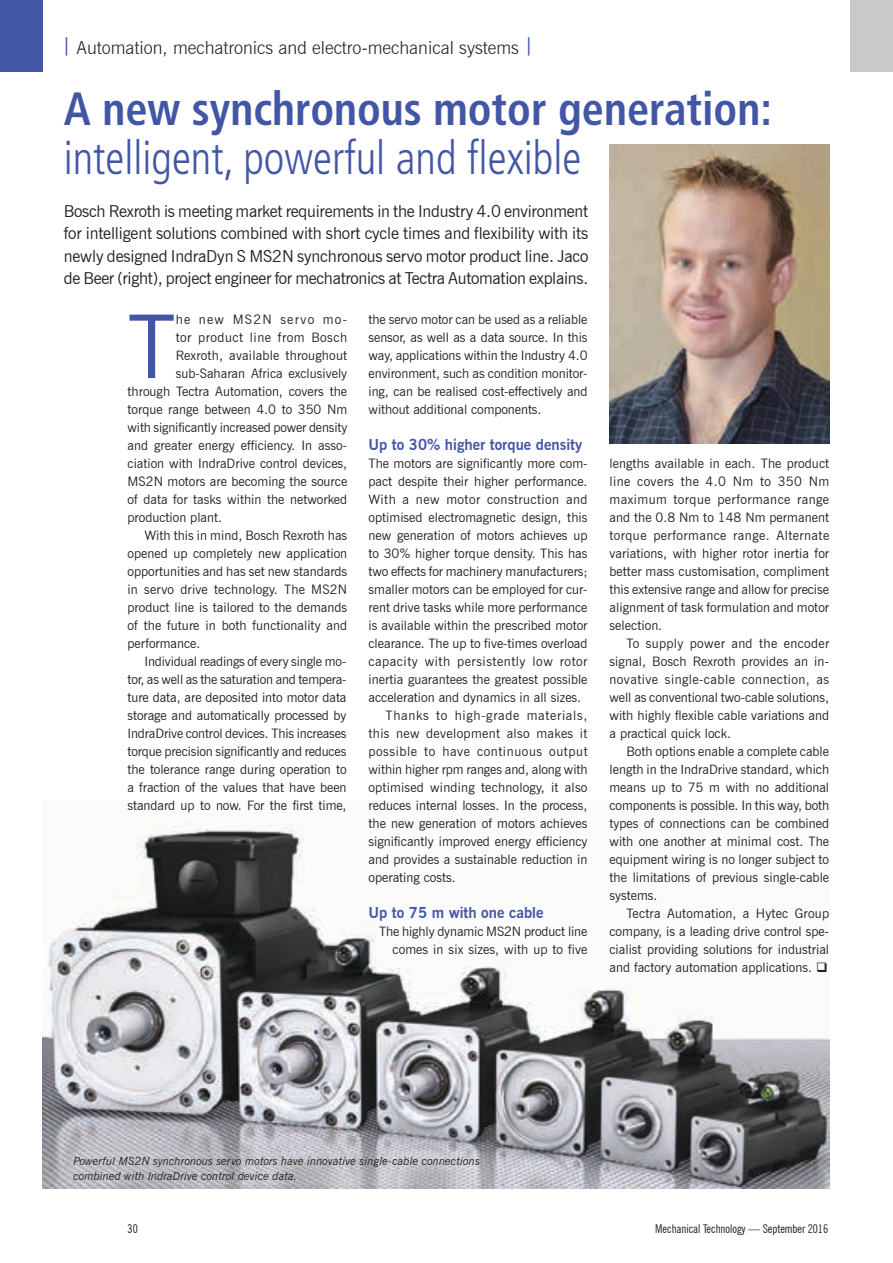
<style>
.page{position:relative;width:893px;height:1263px;background:#fff}
.page>*{position:absolute;margin:0;border:0;box-sizing:border-box;transform-origin:0 0}
.t1{font:87.75px "News Gothic BT";color:#4256a6}
.t2{font:700 condensed 46.65px "Frutiger LT Std";color:#4256a6;scale:.95 1}
.t3{font:300 condensed 46.65px "Frutiger LT Std";color:#4256a6;scale:.95 1}
.t4{font:300 18px "News Gothic BT";color:#231f20}
.t5{font:16.5px/22.5px "News Gothic BT";letter-spacing:-.02em;color:#231f20;text-align:justify}
.t6{font:700 15px "News Gothic BT";color:#4256a6}
.t7{font:13.05px/18px "News Gothic BT";color:#231f20;text-align:justify}
.t8{font:13.05px "News Gothic BT";letter-spacing:.035em;color:#231f20}
.t9{font:13.05px "News Gothic BT";letter-spacing:.04em;color:#231f20}
.t10{font:13.05px "News Gothic BT";letter-spacing:.045em;color:#231f20}
.t11{font:13.05px "News Gothic BT";letter-spacing:.025em;color:#231f20}
.t12{font:13.05px "News Gothic BT";letter-spacing:.05em;color:#231f20}
.t13{font:13.05px "News Gothic BT";letter-spacing:.09em;color:#231f20}
.t14{font:condensed 12px "News Gothic BT";color:#231f20}
.t15{font:italic 11.25px/15px "News Gothic BT";color:#231f20}
.s1{color:#4256a6}
</style>
<div class="page">
<div style="left:850px;top:0;width:43px;height:72px;background:#c7c9cb"></div>
<div style="left:0;top:0;width:43px;height:72px;background:#4256a6"></div>
<img style="left:43px;top:823px;width:786px;height:365px">
<img style="left:609px;top:144px;width:220px;height:300px">
<svg style="left:69px;top:1152px;width:419px;height:32px"></svg>
<h3 class="t4" style="left:62px;top:37px;width:473px"><span class="s1">⎪</span> Automation, mechatronics and electro-mechanical systems <span class="s1">⎪</span></h3>
<h2 class="t2" style="left:64px;top:81px;width:747px">A new synchronous motor generation:</h2>
<h2 class="t3" style="left:64px;top:132px;width:546px">intelligent, powerful and flexible</h2>
<p class="t5" style="left:64px;top:199px;width:526px">Bosch Rexroth is meeting market requirements in the Industry 4.0 environment for intelligent solutions combined with short cycle times and flexibility with its newly designed IndraDyn S MS2N synchronous servo motor product line. Jaco de Beer (right), project engineer for mechatronics at Tectra Automation explains.</p>
<h1 class="t1" style="left:128px;top:294px;width:50px">T</h1>
<p class="t13" style="left:176px;top:311px;width:173px">he new MS2N servo mo-</p>
<p class="t8" style="left:176px;top:329px;width:173px">tor product line from Bosch</p>
<p class="t7" style="left:176px;top:346px;width:173px">Rexroth, available throughout</p>
<p class="t7" style="left:176px;top:364px;width:173px">sub-Saharan Africa exclusively</p>
<p class="t7" style="left:128px;top:382px;width:221px">through Tectra Automation, covers the</p>
<p class="t7" style="left:128px;top:400px;width:221px">torque range between 4.0 to 350 Nm</p>
<p class="t7" style="left:128px;top:418px;width:221px">with significantly increased power density</p>
<p class="t7" style="left:128px;top:436px;width:221px">and greater energy efficiency. In asso-</p>
<p class="t7" style="left:128px;top:454px;width:221px">ciation with IndraDrive control devices,</p>
<p class="t7" style="left:128px;top:472px;width:221px">MS2N motors are becoming the source</p>
<p class="t7" style="left:128px;top:490px;width:221px">of data for tasks within the networked</p>
<p class="t7" style="left:128px;top:508px;width:96px">production plant.</p>
<p class="t7" style="left:145px;top:526px;width:204px">With this in mind, Bosch Rexroth has</p>
<p class="t7" style="left:128px;top:544px;width:221px">opened up completely new application</p>
<p class="t7" style="left:128px;top:562px;width:221px">opportunities and has set new standards</p>
<p class="t7" style="left:128px;top:580px;width:221px">in servo drive technology. The MS2N</p>
<p class="t7" style="left:128px;top:598px;width:221px">product line is tailored to the demands</p>
<p class="t7" style="left:128px;top:616px;width:221px">of the future in both functionality and</p>
<p class="t7" style="left:128px;top:634px;width:74px">performance.</p>
<p class="t7" style="left:145px;top:652px;width:203px">Individual readings of every single mo-</p>
<p class="t7" style="left:128px;top:670px;width:220px">tor, as well as the saturation and tempera-</p>
<p class="t7" style="left:128px;top:688px;width:220px">ture data, are deposited into motor data</p>
<p class="t7" style="left:128px;top:706px;width:220px">storage and automatically processed by</p>
<p class="t7" style="left:128px;top:724px;width:221px">IndraDrive control devices. This increases</p>
<p class="t7" style="left:128px;top:742px;width:220px">torque precision significantly and reduces</p>
<p class="t7" style="left:128px;top:760px;width:220px">the tolerance range during operation to</p>
<p class="t7" style="left:128px;top:778px;width:221px">a fraction of the values that have been</p>
<p class="t7" style="left:128px;top:796px;width:221px">standard up to now. For the first time,</p>
<p class="t7" style="left:369px;top:310px;width:221px">the servo motor can be used as a reliable sensor, as well as a data source. In this way, applications within the Industry 4.0 environment, such as condition monitor&shy;ing, can be realised cost-effectively and without additional components.</p>
<p class="t6" style="left:369px;top:436px;width:215px">Up to 30% higher torque density</p>
<p class="t7" style="left:369px;top:454px;width:220px">The motors are significantly more com-</p>
<p class="t7" style="left:369px;top:472px;width:221px">pact despite their higher performance.</p>
<p class="t8" style="left:369px;top:491px;width:220px">With a new motor construction and</p>
<p class="t7" style="left:369px;top:508px;width:220px">optimised electromagnetic design, this</p>
<p class="t7" style="left:369px;top:526px;width:221px">new generation of motors achieves up</p>
<p class="t7" style="left:369px;top:544px;width:221px">to 30% higher torque density. This has</p>
<p class="t7" style="left:369px;top:562px;width:220px">two effects for machinery manufacturers;</p>
<p class="t7" style="left:369px;top:580px;width:220px">smaller motors can be employed for cur-</p>
<p class="t7" style="left:369px;top:598px;width:221px">rent drive tasks while more performance</p>
<p class="t7" style="left:369px;top:616px;width:220px">is available within the prescribed motor</p>
<p class="t7" style="left:369px;top:634px;width:220px">clearance. The up to five-times overload</p>
<p class="t9" style="left:369px;top:653px;width:220px">capacity with persistently low rotor</p>
<p class="t7" style="left:369px;top:670px;width:220px">inertia guarantees the greatest possible</p>
<p class="t7" style="left:369px;top:688px;width:214px">acceleration and dynamics in all sizes.</p>
<p class="t12" style="left:386px;top:707px;width:203px">Thanks to high-grade materials,</p>
<p class="t11" style="left:369px;top:725px;width:220px">this new development also makes it</p>
<p class="t10" style="left:369px;top:743px;width:221px">possible to have continuous output</p>
<p class="t7" style="left:369px;top:760px;width:221px">within higher rpm ranges and, along with</p>
<p class="t7" style="left:369px;top:778px;width:220px">optimised winding technology, it also</p>
<p class="t7" style="left:369px;top:796px;width:220px">reduces internal losses. In the process,</p>
<p class="t7" style="left:369px;top:814px;width:221px">the new generation of motors achieves</p>
<p class="t7" style="left:369px;top:832px;width:220px">significantly improved energy efficiency</p>
<p class="t7" style="left:369px;top:850px;width:220px">and provides a sustainable reduction in</p>
<p class="t7" style="left:369px;top:868px;width:89px">operating costs.</p>
<p class="t6" style="left:369px;top:904px;width:177px">Up to 75 m with one cable</p>
<p class="t7" style="left:379px;top:922px;width:210px;text-align:right">The highly dynamic MS2N product line comes in six sizes, with up to five</p>
<p class="t7" style="left:609px;top:454px;width:221px">lengths available in each. The product line covers the 4.0 Nm to 350 Nm maximum torque performance range and the 0.8 Nm to 148 Nm permanent torque performance range. Alternate variations, with higher rotor inertia for better mass customisation, compliment this extensive range and allow for precise alignment of task formulation and motor selection.</p>
<p class="t7" style="left:609px;top:634px;width:221px;text-indent:17px">To supply power and the encoder signal, Bosch Rexroth provides an in&shy;novative single-cable connection, as well as conventional two-cable solutions, with highly flexible cable variations and a practical quick lock.</p>
<p class="t7" style="left:609px;top:742px;width:221px;text-indent:17px">Both options enable a complete cable length in the IndraDrive standard, which means up to 75 m with no additional components is possible. In this way, both types of connections can be combined with one another at minimal cost. The equipment wiring is no longer subject to the limitations of previous single-cable systems.</p>
<p class="t7" style="left:609px;top:904px;width:221px;text-indent:17px">Tectra Automation, a Hytec Group company, is a leading drive control spe&shy;cialist providing solutions for industrial and factory automation applications. ❑</p>
<p class="t15" style="left:73px;top:1153px;width:408px">Powerful MS2N synchronous servo motors have innovative single-cable connections combined with IndraDrive control device data.</p>
<p class="t14" style="left:128px;top:1221px;width:12px">30</p>
<p class="t14" style="left:655px;top:1221px;width:174px">Mechanical Technology — September 2016</p>
</div>
